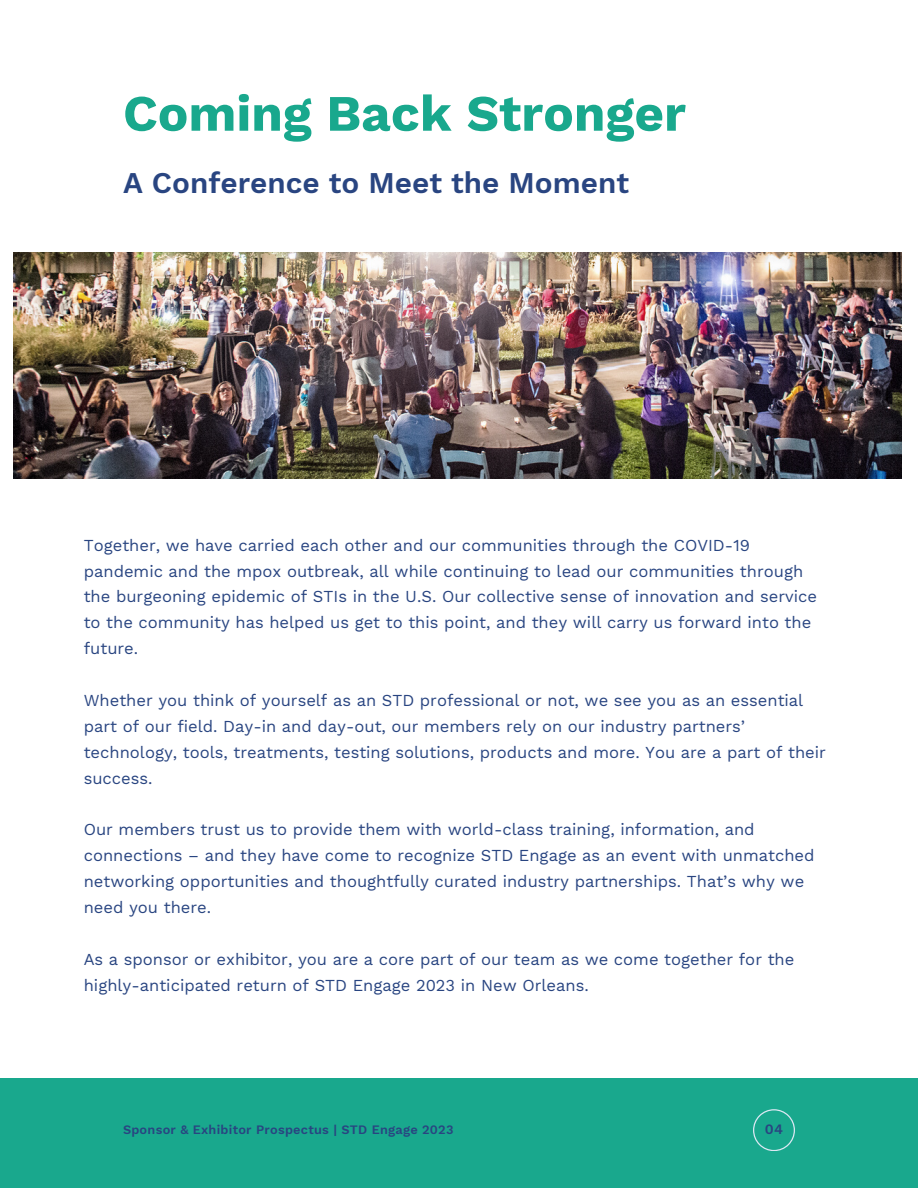
<style>
.page{position:relative;width:918px;height:1188px;background:#fff}
.page>*{position:absolute;margin:0;border:0;box-sizing:border-box;transform-origin:0 0}
.t1{font:700 51px "Work Sans";color:#19a88d}
.t2{font:600 29.7px "Work Sans";color:#294581}
.t3{font:16.5px/25.8px "Work Sans";color:#294581}
.t4{font:600 14.1px "Work Sans";color:#294581}
.t5{font:600 12.75px "Work Sans";letter-spacing:.02em;color:#294581}
</style>
<div class="page">
<img style="left:13px;top:252px;width:888px;height:226px">
<div style="left:0;top:1078px;width:918px;height:110px;background:#19a88d"></div>
<svg style="left:753px;top:1109px;width:42px;height:42px"></svg>
<h1 class="t1" style="left:123px;top:83px;width:564px">Coming Back Stronger</h1>
<h2 class="t2" style="left:123px;top:166px;width:508px">A Conference to Meet the Moment</h2>
<p class="t3" style="left:84px;top:532px;width:735px">Together, we have carried each other and our communities through the COVID-19 pandemic and the mpox outbreak, all while continuing to lead our communities through the burgeoning epidemic of STIs in the U.S. Our collective sense of innovation and service to the community has helped us get to this point, and they will carry us forward into the future.</p>
<p class="t3" style="left:84px;top:687px;width:744px">Whether you think of yourself as an STD professional or not, we see you as an essential part of our field. Day-in and day-out, our members rely on our industry partners’ technology, tools, treatments, testing solutions, products and more. You are a part of their success.</p>
<p class="t3" style="left:84px;top:817px;width:732px">Our members trust us to provide them with world-class training, information, and connections – and they have come to recognize STD Engage as an event with unmatched networking opportunities and thoughtfully curated industry partnerships. That’s why we need you there.</p>
<p class="t3" style="left:84px;top:946px;width:712px">As a sponsor or exhibitor, you are a core part of our team as we come together for the highly-anticipated return of STD Engage 2023 in New Orleans.</p>
<p class="t5" style="left:123px;top:1123px;width:332px">Sponsor &amp; Exhibitor Prospectus | STD Engage 2023</p>
<p class="t4" style="left:765px;top:1121px;width:20px">04</p>
</div>
